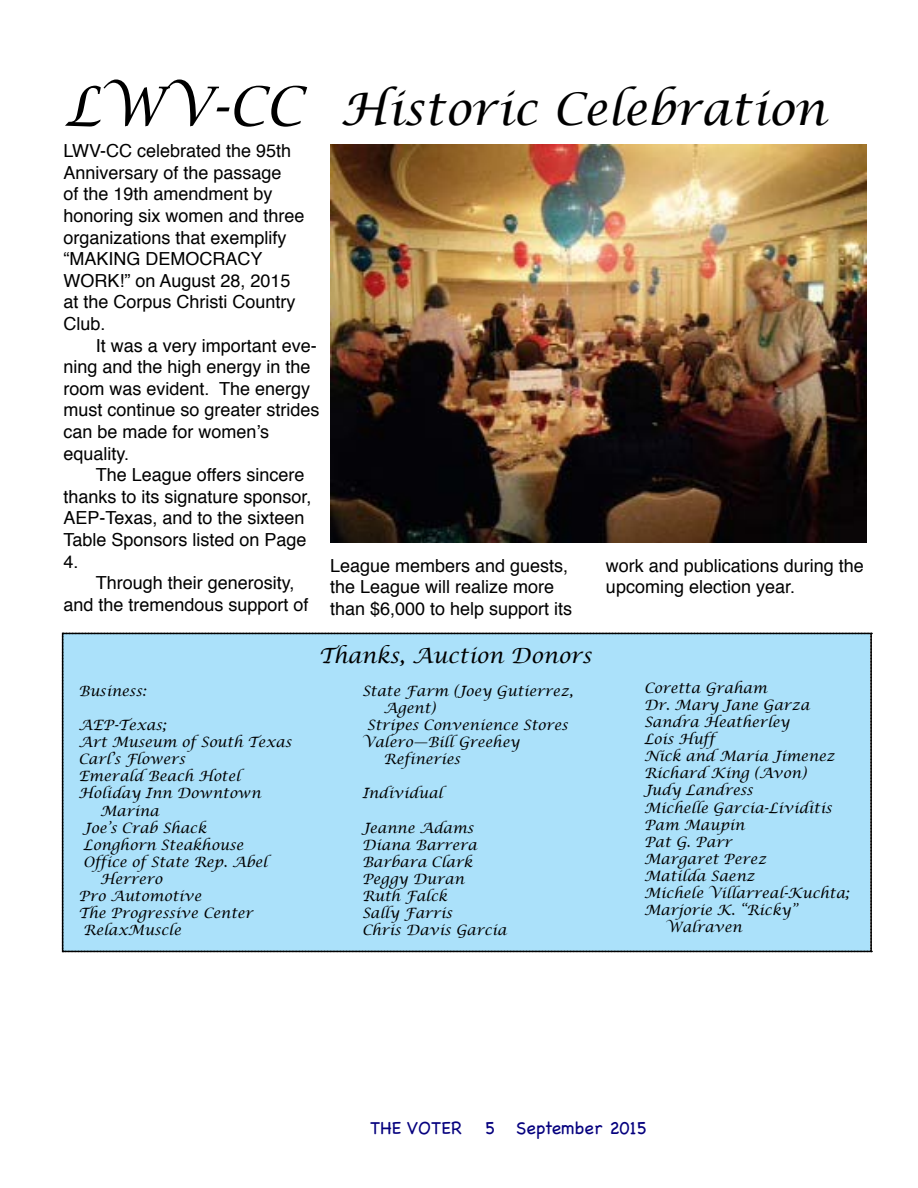
<style>
.page{position:relative;width:918px;height:1188px;background:#fff}
.page>*{position:absolute;margin:0;border:0;box-sizing:border-box;transform-origin:0 0}
.t1{font:italic 45px "Lucida Calligraphy";color:#000}
.t2{font:italic 21px "Lucida Calligraphy";color:#000}
.t3{font:18px/21.6px "Helvetica";color:#000}
.t4{font:18px "Chalkboard";color:#05007e}
.t5{font:italic 14.25px/17.1px "Lucida Calligraphy";color:#000}
.s1{font-size:54px}
</style>
<div class="page">
<img style="left:330px;top:144px;width:536px;height:398px">
<div style="left:62px;top:633px;width:810px;height:319px;background:#abe1fa"></div>
<h1 class="t1" style="left:64px;top:82px;width:763px"><span class="s1">LWV-CC</span> Historic Celebration</h1>
<p class="t3" style="left:63px;top:141px;width:243px">LWV-CC celebrated the 95th<br>Anniversary of the passage<br>of the 19th amendment by honoring six women and three organizations that exemplify “MAKING DEMOCRACY<br>WORK!” on August 28, 2015 at the Corpus Christi Country<br>Club.</p>
<p class="t3" style="left:63px;top:335px;width:258px;text-indent:32px">It was a very important eve&shy;ning and the high energy in the room was evident. The energy must continue so greater strides can be made for women’s equality.</p>
<p class="t3" style="left:63px;top:465px;width:250px;text-indent:32px">The League offers sincere thanks to its signature sponsor,<br>AEP-Texas, and to the sixteen<br>Table Sponsors listed on Page<br>4.</p>
<p class="t3" style="left:63px;top:573px;width:247px;text-indent:32px">Through their generosity, and the tremendous support of</p>
<p class="t3" style="left:330px;top:555px;width:244px">League members and guests, the League will realize more than $6,000 to help support its</p>
<p class="t3" style="left:606px;top:555px;width:259px">work and publications during the upcoming election year.</p>
<p class="t5" style="left:79px;top:683px;width:69px">Business:</p>
<p class="t5" style="left:79px;top:717px;width:89px">AEP-Texas;</p>
<p class="t5" style="left:79px;top:734px;width:215px">Art Museum of South Texas</p>
<p class="t5" style="left:79px;top:751px;width:108px">Carl’s Flowers</p>
<p class="t5" style="left:79px;top:768px;width:163px">Emerald Beach Hotel</p>
<p class="t5" style="left:79px;top:785px;width:184px">Holiday Inn Downtown</p>
<p class="t5" style="left:100px;top:803px;width:61px">Marina</p>
<p class="t5" style="left:83px;top:820px;width:125px">Joe’s Crab Shack</p>
<p class="t5" style="left:83px;top:837px;width:162px">Longhorn Steakhouse</p>
<p class="t5" style="left:83px;top:854px;width:186px">Office of State Rep. Abel</p>
<p class="t5" style="left:100px;top:871px;width:64px">Herrero</p>
<p class="t5" style="left:79px;top:888px;width:125px">Pro Automotive</p>
<p class="t5" style="left:79px;top:905px;width:176px">The Progressive Center</p>
<p class="t5" style="left:83px;top:922px;width:99px">RelaxMuscle</p>
<h2 class="t2" style="left:319px;top:643px;width:274px">Thanks, Auction Donors</h2>
<p class="t5" style="left:362px;top:683px;width:213px">State Farm (Joey Gutierrez,</p>
<p class="t5" style="left:384px;top:700px;width:54px">Agent)</p>
<p class="t5" style="left:367px;top:717px;width:203px">Stripes Convenience Stores</p>
<p class="t5" style="left:362px;top:734px;width:159px">Valero—Bill Greehey</p>
<p class="t5" style="left:384px;top:751px;width:78px">Refineries</p>
<p class="t5" style="left:362px;top:785px;width:82px">Individual</p>
<p class="t5" style="left:362px;top:820px;width:146px">Jeanne Adams<br>Diana Barrera<br>Barbara Clark<br>Peggy Duran<br>Ruth Falck<br>Sally Farris<br>Chris Davis Garcia</p>
<p class="t5" style="left:644px;top:680px;width:124px">Coretta Graham</p>
<p class="t5" style="left:644px;top:697px;width:167px">Dr. Mary Jane Garza</p>
<p class="t5" style="left:644px;top:714px;width:147px">Sandra Heatherley</p>
<p class="t5" style="left:644px;top:731px;width:72px">Lois Huff</p>
<p class="t5" style="left:644px;top:748px;width:192px">Nick and Maria Jimenez</p>
<p class="t5" style="left:644px;top:765px;width:164px">Richard King (Avon)</p>
<p class="t5" style="left:644px;top:782px;width:110px">Judy Landress</p>
<p class="t5" style="left:644px;top:800px;width:189px">Michelle Garcia-Lividitis</p>
<p class="t5" style="left:644px;top:817px;width:102px">Pam Maupin</p>
<p class="t5" style="left:644px;top:834px;width:89px">Pat G. Parr</p>
<p class="t5" style="left:644px;top:851px;width:124px">Margaret Perez</p>
<p class="t5" style="left:644px;top:868px;width:112px">Matilda Saenz</p>
<p class="t5" style="left:644px;top:885px;width:207px">Michele Villarreal-Kuchta;</p>
<p class="t5" style="left:644px;top:902px;width:155px">Marjorie K. “Ricky”</p>
<p class="t5" style="left:666px;top:919px;width:78px">Walraven</p>
<p class="t4" style="left:370px;top:1117px;width:94px">THE VOTER</p>
<p class="t4" style="left:485px;top:1117px;width:163px">5 September 2015</p>
</div>
